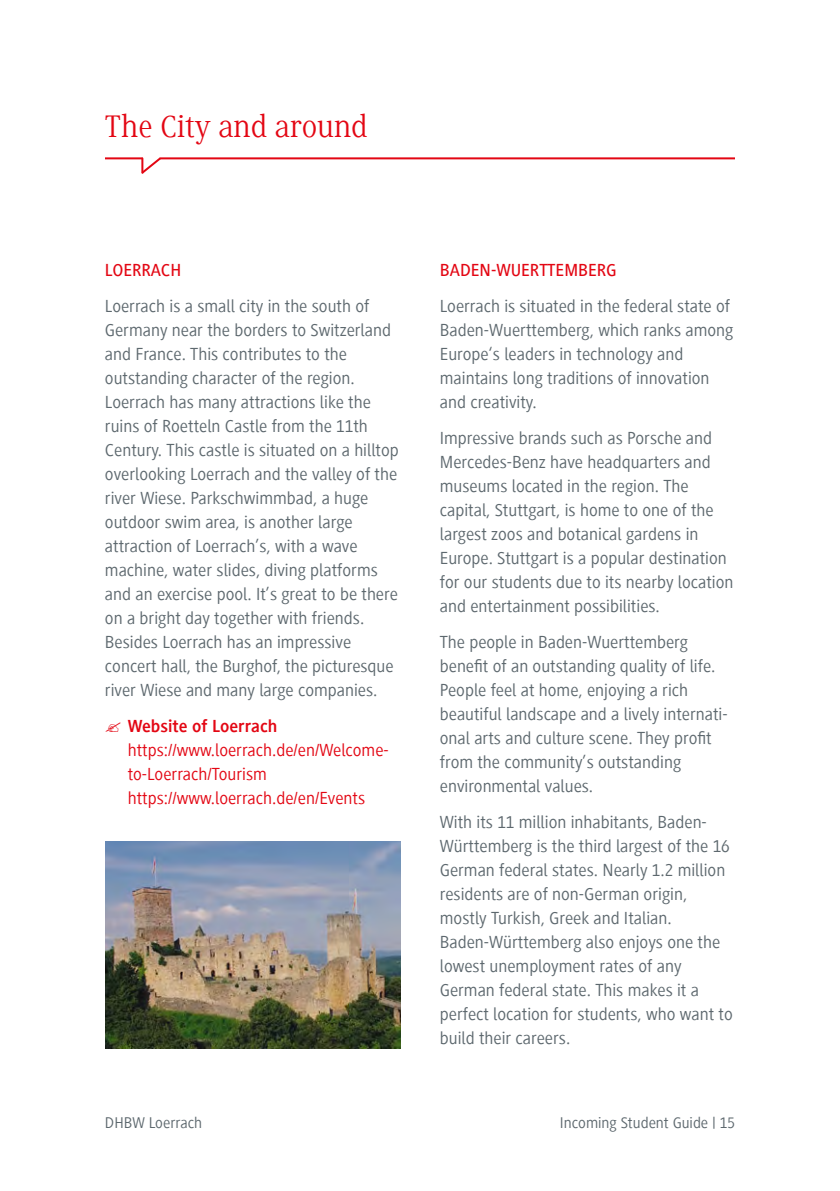
<style>
.page{position:relative;width:840px;height:1191px;background:#fff}
.page>*{position:absolute;margin:0;border:0;box-sizing:border-box;transform-origin:0 0}
.t1{font:32px "Generis Serif Com";color:#e30613}
.t2{font:18px/24px "Generis Sans Com";color:#5d686e}
.t3{font:18px/24px "Generis Sans Com";color:#e30613}
.t4{font:500 18px "Generis Sans Com";color:#e30613}
.t5{font:700 18px "Generis Sans Com";color:#e30613}
.t6{font:16px "Generis Sans Com";color:#5d686e}
</style>
<div class="page">
<hr style="left:159px;top:157px;width:575px;height:2px;background:#e30613">
<hr style="left:105px;top:157px;width:37px;height:2px;background:#e30613">
<svg style="left:139px;top:157px;width:24px;height:17px"></svg>
<img style="left:105px;top:841px;width:295px;height:208px">
<h1 class="t1" style="left:105px;top:108px;width:264px">The City and around</h1>
<p class="t4" style="left:105px;top:260px;width:78px">LOERRACH</p>
<p class="t2" style="left:105px;top:294px;width:295px">Loerrach is a small city in the south of Germany near the borders to Switzerland and France. This contributes to the outstanding character of the region.<br>Loerrach has many attractions like the ruins of Roetteln Castle from the 11th Century. This castle is situated on a hilltop overlooking Loerrach and the valley of the river Wiese. Parkschwimmbad, a huge outdoor swim area, is another large attraction of Loerrach’s, with a wave machine, water slides, diving platforms and an exercise pool. It’s great to be there on a bright day together with friends.<br>Besides Loerrach has an impressive concert hall, the Burghof, the picturesque river Wiese and many large companies.</p>
<p class="t5" style="left:128px;top:716px;width:151px">Website of Loerrach</p>
<p class="t3" style="left:128px;top:738px;width:262px">https://www.loerrach.de/en/Welcome&shy;to-Loerrach/Tourism https://www.loerrach.de/en/Events</p>
<p class="t4" style="left:439px;top:260px;width:178px">BADEN-WUERTTEMBERG</p>
<p class="t2" style="left:439px;top:294px;width:295px">Loerrach is situated in the federal state of Baden-Wuerttemberg, which ranks among Europe‘s leaders in technology and maintains long traditions of innovation and creativity.</p>
<p class="t2" style="left:439px;top:426px;width:295px">Impressive brands such as Porsche and Mercedes-Benz have headquarters and museums located in the region. The capital, Stuttgart, is home to one of the largest zoos and botanical gardens in Europe. Stuttgart is a popular destination for our students due to its nearby location and entertainment possibilities.</p>
<p class="t2" style="left:439px;top:630px;width:289px">The people in Baden-Wuerttemberg benefit of an outstanding quality of life.<br>People feel at home, enjoying a rich beautiful landscape and a lively internati&shy;onal arts and culture scene. They profit from the community’s outstanding environmental values.</p>
<p class="t2" style="left:439px;top:810px;width:294px">With its 11 million inhabitants, Baden-Württemberg is the third largest of the 16<br>German federal states. Nearly 1.2 million residents are of non-German origin, mostly Turkish, Greek and Italian.<br>Baden-Württemberg also enjoys one the lowest unemployment rates of any German federal state. This makes it a perfect location for students, who want to build their careers.</p>
<p class="t6" style="left:105px;top:1114px;width:99px">DHBW Loerrach</p>
<p class="t6" style="left:559px;top:1114px;width:176px">Incoming Student Guide | 15</p>
</div>
